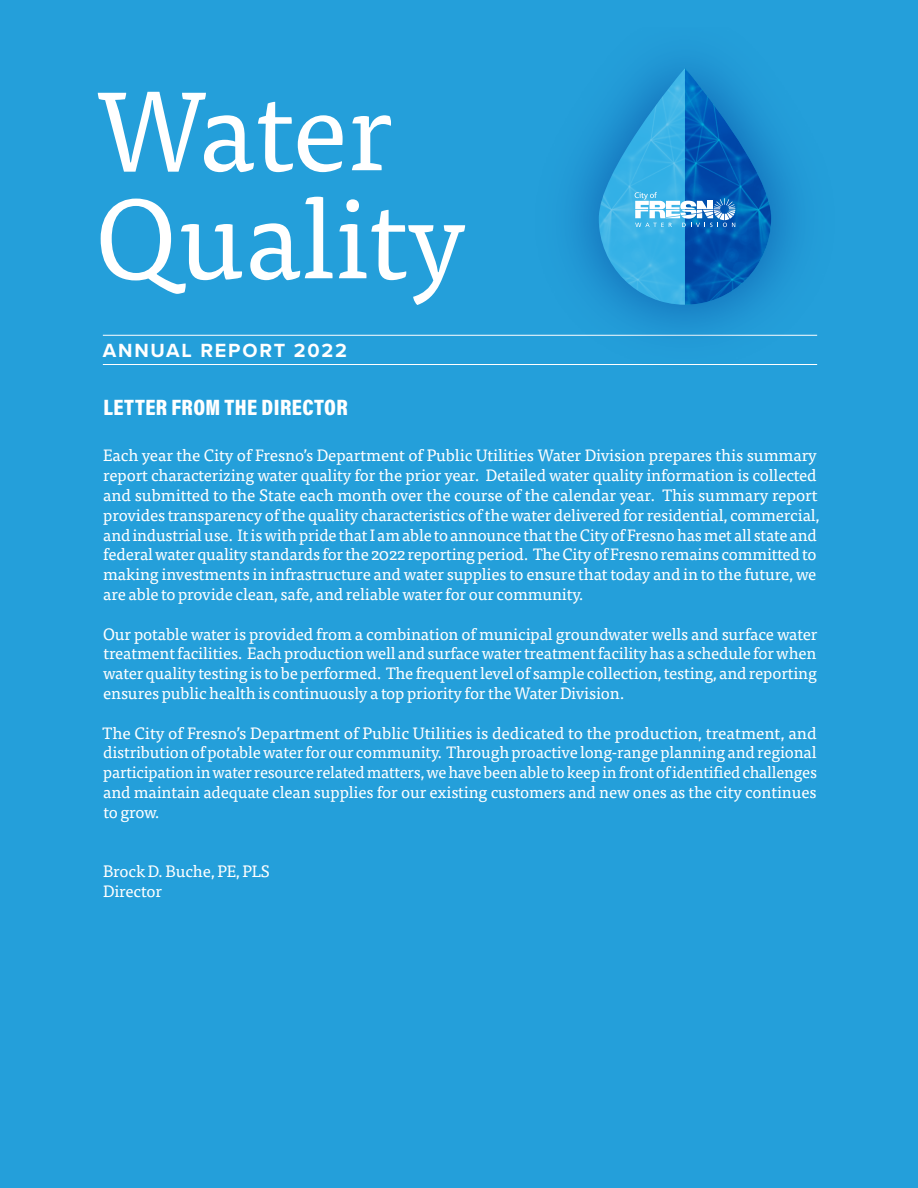
<style>
.page{position:relative;width:918px;height:1188px;background:#249fda}
.page>*{position:absolute;margin:0;border:0;box-sizing:border-box;transform-origin:0 0}
.t1{font:111.6px "Tisa Pro";color:#fff}
.Header_White{font:900 22.5px "Acumin Pro Cond";letter-spacing:.02em;color:#fff}
.t2{font:700 19.8px "Proxima Nova";letter-spacing:.09em;color:#fff}
.Paragraph_White{font:16.5px/19.8px "Tisa Pro";letter-spacing:-.01em;color:#fff;text-align:justify}
</style>
<div class="page">
<hr style="left:103px;top:364px;width:714px;height:1px;background:#fff">
<hr style="left:103px;top:335px;width:714px;height:1px;background:#fff">
<img style="left:517px;top:60px;width:301px;height:305px">
<svg style="left:599px;top:68px;width:172px;height:237px"></svg>
<p class="t1" style="left:96px;top:49px;width:298px">Water</p>
<p class="t1" style="left:96px;top:157px;width:372px">Quality</p>
<p class="t2" style="left:103px;top:335px;width:246px">ANNUAL REPORT 2022</p>
<p class="Header_White" style="left:104px;top:392px;width:246px">LETTER FROM THE DIRECTOR</p>
<p class="Paragraph_White" style="left:103px;top:445px;width:718px;text-align:left">Each year the City of Fresno’s Department of Public Utilities Water Division prepares this summary report characterizing water quality for the prior year. Detailed water quality information is collected and submitted to the State each month over the course of the calendar year. This summary report provides transparency of the quality characteristics of the water delivered for residential, commercial, and industrial use. It is with pride that I am able to announce that the City of Fresno has met all state and federal water quality standards for the 2022 reporting period. The City of Fresno remains committed to making investments in infrastructure and water supplies to ensure that today and in to the future, we are able to provide clean, safe, and reliable water for our community.</p>
<p class="Paragraph_White" style="left:103px;top:623px;width:716px">Our potable water is provided from a combination of municipal groundwater wells and surface water treatment facilities. Each production well and surface water treatment facility has a schedule for when water quality testing is to be performed. The frequent level of sample collection, testing, and reporting ensures public health is continuously a top priority for the Water Division.</p>
<p class="Paragraph_White" style="left:103px;top:722px;width:716px">The City of Fresno’s Department of Public Utilities is dedicated to the production, treatment, and distribution of potable water for our community. Through proactive long-range planning and regional participation in water resource related matters, we have been able to keep in front of identified challenges and maintain adequate clean supplies for our existing customers and new ones as the city continues to grow.</p>
<p class="Paragraph_White" style="left:103px;top:860px;width:168px">Brock D. Buche, PE, PLS</p>
<p class="Paragraph_White" style="left:103px;top:880px;width:60px">Director</p>
</div>
